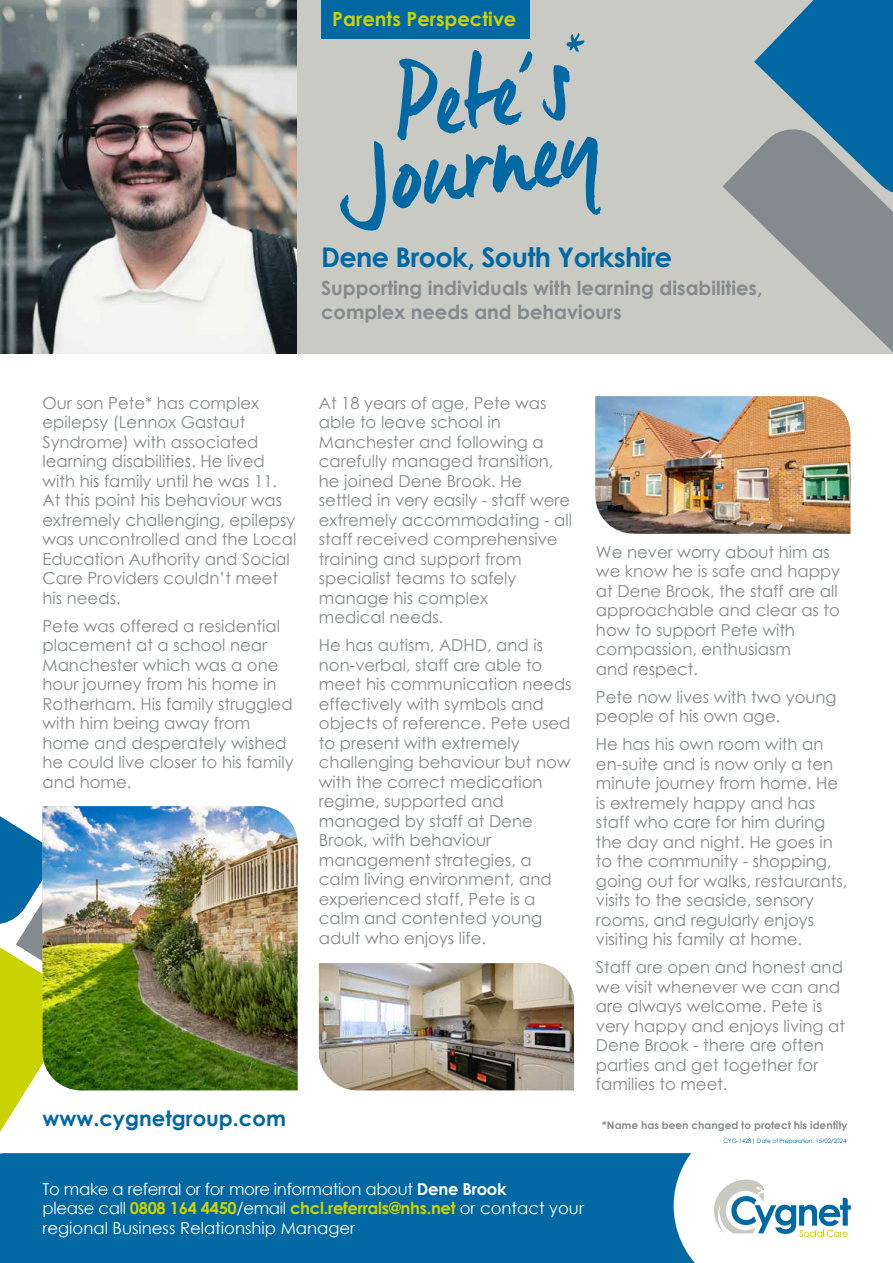
<style>
.page{position:relative;width:893px;height:1263px;background:#fff}
.page>*{position:absolute;margin:0;border:0;box-sizing:border-box;transform-origin:0 0}
.t1{font:103.5px "Manus";color:#0068a3}
.t2{font:700 27px "Century Gothic";letter-spacing:-.02em;color:#0068a3}
.t3{font:700 21.15px "Century Gothic";color:#0068a3}
.t4{font:700 19.5px/24px "Century Gothic";color:#848a8e}
.t5{font:700 19.5px "Century Gothic";color:#cad200}
.t6{font:16.5px/19.5px "Century Gothic";color:#848a8e}
.t7{font:16.5px/19.5px "Century Gothic";letter-spacing:-.01em;color:#fff}
.t8{font:700 10.5px "Century Gothic";color:#848a8e}
.t9{font:6px "Century Gothic";letter-spacing:-.02em;color:#0068a3}
.s1{font-weight:700}
.s2{font-weight:700;color:#cad200}
</style>
<div class="page">
<svg style="left:0;top:806px;width:142px;height:326px"></svg>
<img style="left:0;top:0;width:298px;height:354px">
<div style="left:298px;top:0;width:595px;height:354px;background:#c9cac3"></div>
<div style="left:0;top:1153px;width:674px;height:110px;background:#0068a3"></div>
<div style="left:321px;top:0;width:208px;height:38px;background:#0068a3"></div>
<svg style="left:754px;top:0;width:139px;height:114px"></svg>
<svg style="left:722px;top:114px;width:171px;height:238px"></svg>
<svg style="left:674px;top:1153px;width:177px;height:110px"></svg>
<img style="left:595px;top:396px;width:255px;height:138px">
<img style="left:43px;top:806px;width:255px;height:284px">
<img style="left:319px;top:963px;width:255px;height:127px">
<p class="t5" style="left:332px;top:4px;width:186px">Parents Perspective</p>
<h1 class="t1" style="left:384px;top:44px;width:182px;rotate:-8deg">Pete’s</h1>
<h1 class="t1" style="left:328px;top:120px;width:267px;rotate:-8deg">Journey</h1>
<h2 class="t2" style="left:321px;top:237px;width:352px">Dene Brook, South Yorkshire</h2>
<p class="t4" style="left:321px;top:275px;width:443px">Supporting individuals with learning disabilities, complex needs and behaviours</p>
<p class="t6" style="left:43px;top:393px;width:256px">Our son Pete* has complex epilepsy (Lennox Gastaut<br>Syndrome) with associated learning disabilities. He lived with his family until he was 11.<br>At this point his behaviour was extremely challenging, epilepsy was uncontrolled and the Local<br>Education Authority and Social<br>Care Providers couldn’t meet his needs.</p>
<p class="t6" style="left:43px;top:616px;width:253px">Pete was offered a residential placement at a school near<br>Manchester which was a one hour journey from his home in<br>Rotherham. His family struggled with him being away from home and desperately wished he could live closer to his family and home.</p>
<p class="t6" style="left:319px;top:393px;width:255px">At 18 years of age, Pete was able to leave school in<br>Manchester and following a carefully managed transition, he joined Dene Brook. He settled in very easily - staff were extremely accommodating - all staff received comprehensive training and support from specialist teams to safely manage his complex<br>medical needs.</p>
<p class="t6" style="left:319px;top:635px;width:254px">He has autism, ADHD, and is non-verbal, staff are able to meet his communication needs effectively with symbols and objects of reference. Pete used to present with extremely challenging behaviour but now with the correct medication regime, supported and managed by staff at Dene<br>Brook, with behaviour management strategies, a calm living environment, and experienced staff, Pete is a calm and contented young adult who enjoys life.</p>
<p class="t3" style="left:43px;top:1102px;width:245px">www.cygnetgroup.com</p>
<p class="t6" style="left:596px;top:542px;width:246px">We never worry about him as we know he is safe and happy at Dene Brook, the staff are all approachable and clear as to how to support Pete with compassion, enthusiasm<br>and respect.</p>
<p class="t6" style="left:596px;top:687px;width:242px">Pete now lives with two young people of his own age.</p>
<p class="t6" style="left:596px;top:734px;width:253px">He has his own room with an en-suite and is now only a ten minute journey from home. He is extremely happy and has staff who care for him during the day and night. He goes in to the community - shopping, going out for walks, restaurants, visits to the seaside, sensory rooms, and regularly enjoys visiting his family at home.</p>
<p class="t6" style="left:596px;top:957px;width:251px">Staff are open and honest and we visit whenever we can and are always welcome. Pete is very happy and enjoys living at<br>Dene Brook - there are often parties and get together for families to meet.</p>
<p class="t8" style="left:602px;top:1117px;width:247px">*Name has been changed to protect his identity</p>
<p class="t9" style="left:723px;top:1137px;width:124px">CYG-1428| Date of Preparation: 15/02/2024</p>
<p class="t7" style="left:43px;top:1179px;width:543px">To make a referral or for more information about <span class="s1">Dene Brook<br></span>please call <span class="s2">0808 164 4450</span>/email <span class="s2">chcl.referrals@nhs.net</span> or contact your regional Business Relationship Manager</p>
</div>
